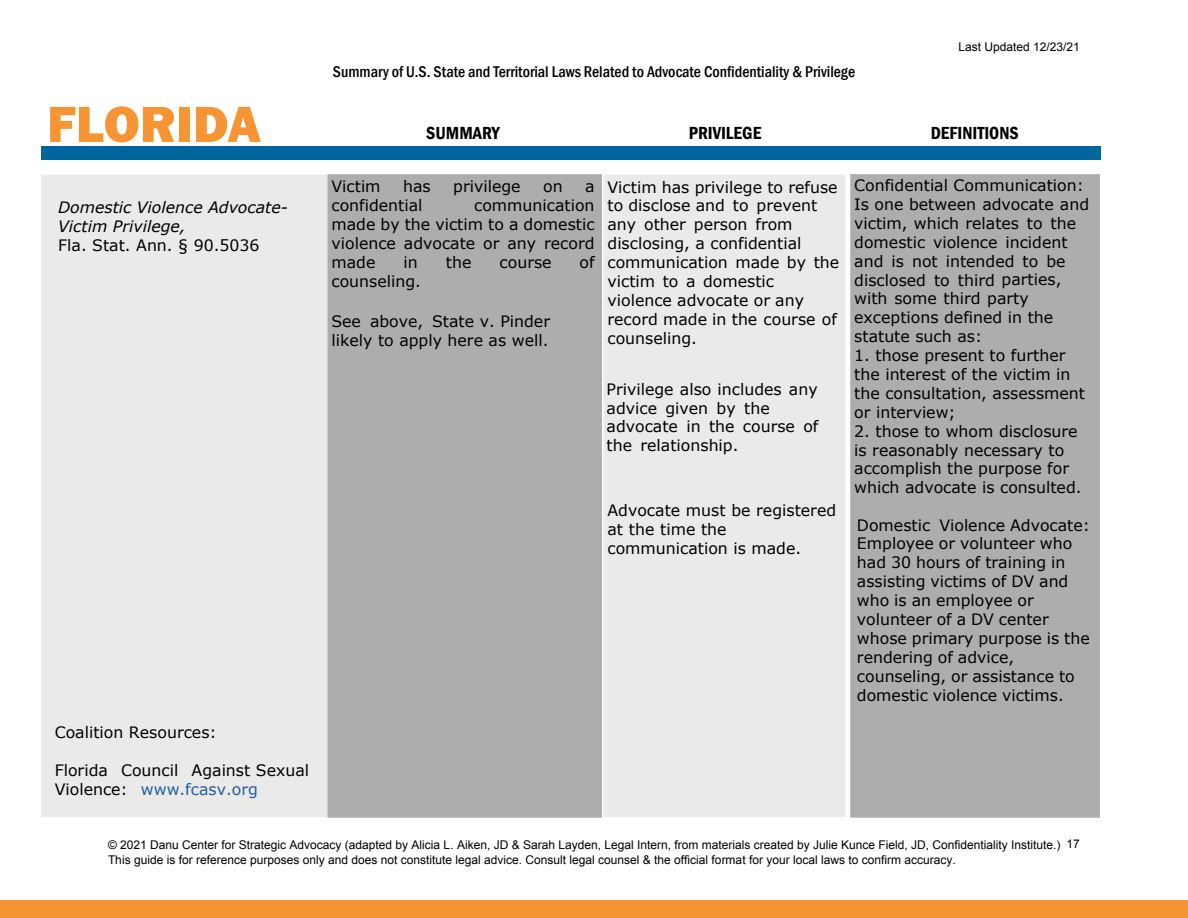
<style>
.page{position:relative;width:1188px;height:918px;background:#fff}
.page>*{position:absolute;margin:0;border:0;box-sizing:border-box;transform-origin:0 0}
.t1{font:800 52.5px "Franklin Gothic";color:#f79433}
.t2{font:600 condensed 18px "Franklin Gothic";color:#000}
.t3{font:500 condensed 16.05px "Franklin Gothic";color:#000}
.t4{font:15.75px/18.9px "Verdana";color:#000}
.t5{font:italic 15.75px/18.9px "Verdana";color:#000}
.t6{font:12px/14.4px "Arial";color:#000}
.s1{color:#215e9e}
</style>
<div class="page">
<div style="left:41px;top:175px;width:287px;height:642px;background:#eaeae9"></div>
<div style="left:0;top:900px;width:1188px;height:18px;background:#f79433"></div>
<svg style="left:328px;top:174px;width:772px;height:644px;fill:#acaeae"></svg>
<div style="left:41px;top:147px;width:1060px;height:13px;background:#01669b"></div>
<h1 class="t1" style="left:47px;top:90px;width:215px">FLORIDA</h1>
<p class="t5" style="left:58px;top:198px;width:231px">Domestic Violence Advocate-<br>Victim Privilege,</p>
<p class="t4" style="left:58px;top:236px;width:203px">Fla. Stat. Ann. § 90.5036</p>
<p class="t4" style="left:55px;top:723px;width:163px">Coalition Resources:</p>
<p class="t4" style="left:55px;top:761px;width:256px">Florida Council Against Sexual<br>Violence: <span class="s1">www.fcasv.org</span></p>
<p class="t3" style="left:333px;top:61px;width:524px">Summary of U.S. State and Territorial Laws Related to Advocate Confidentiality &amp; Privilege</p>
<p class="t6" style="left:959px;top:40px;width:123px">Last Updated 12/23/21</p>
<p class="t2" style="left:426px;top:121px;width:75px">SUMMARY</p>
<p class="t2" style="left:689px;top:121px;width:74px">PRIVILEGE</p>
<p class="t2" style="left:931px;top:121px;width:89px">DEFINITIONS</p>
<p class="t4" style="left:332px;top:177px;width:51px">Victim</p>
<p class="t4" style="left:403px;top:177px;width:29px">has</p>
<p class="t4" style="left:453px;top:177px;width:69px">privilege</p>
<p class="t4" style="left:543px;top:177px;width:21px">on</p>
<p class="t4" style="left:585px;top:177px;width:11px">a</p>
<p class="t4" style="left:332px;top:196px;width:93px">confidential</p>
<p class="t4" style="left:332px;top:196px;width:265px;text-align:justify;text-indent:143px">communication made by the victim to a domestic violence advocate or any record made</p>
<p class="t4" style="left:404px;top:253px;width:16px">in</p>
<p class="t4" style="left:446px;top:253px;width:27px">the</p>
<p class="t4" style="left:500px;top:253px;width:54px">course</p>
<p class="t4" style="left:580px;top:253px;width:17px">of</p>
<p class="t4" style="left:332px;top:272px;width:91px">counseling.</p>
<p class="t4" style="left:332px;top:312px;width:220px">See above, State v. Pinder likely to apply here as well.</p>
<p class="t4" style="left:608px;top:178px;width:233px">Victim has privilege to refuse to disclose and to prevent any other person from disclosing, a confidential communication made by the victim to a domestic violence advocate or any record made in the course of counseling.</p>
<p class="t4" style="left:607px;top:380px;width:213px">Privilege also includes any advice given by the advocate in the course of the relationship.</p>
<p class="t4" style="left:608px;top:502px;width:230px">Advocate must be registered at the time the communication is made.</p>
<p class="t4" style="left:854px;top:176px;width:236px">Confidential Communication:<br>Is one between advocate and victim, which relates to the domestic violence incident and is not intended to be disclosed to third parties,</p>
<p class="t4" style="left:854px;top:289px;width:201px">with some third party exceptions defined in the statute such as:</p>
<p class="t4" style="left:854px;top:346px;width:232px">1. those present to further the interest of the victim in the consultation, assessment or interview;</p>
<p class="t4" style="left:854px;top:422px;width:229px">2. those to whom disclosure is reasonably necessary to accomplish the purpose for which advocate is consulted.</p>
<p class="t4" style="left:857px;top:516px;width:235px">Domestic Violence Advocate:<br>Employee or volunteer who had 30 hours of training in assisting victims of DV and who is an employee or volunteer of a DV center whose primary purpose is the rendering of advice, counseling, or assistance to domestic violence victims.</p>
<p class="t6" style="left:108px;top:838px;width:954px">© 2021 Danu Center for Strategic Advocacy (adapted by Alicia L. Aiken, JD &amp; Sarah Layden, Legal Intern, from materials created by Julie Kunce Field, JD, Confidentiality Institute.)<br>This guide is for reference purposes only and does not constitute legal advice. Consult legal counsel &amp; the official format for your local laws to confirm accuracy.</p>
<p class="t6" style="left:1067px;top:836px;width:15px">17</p>
</div>
